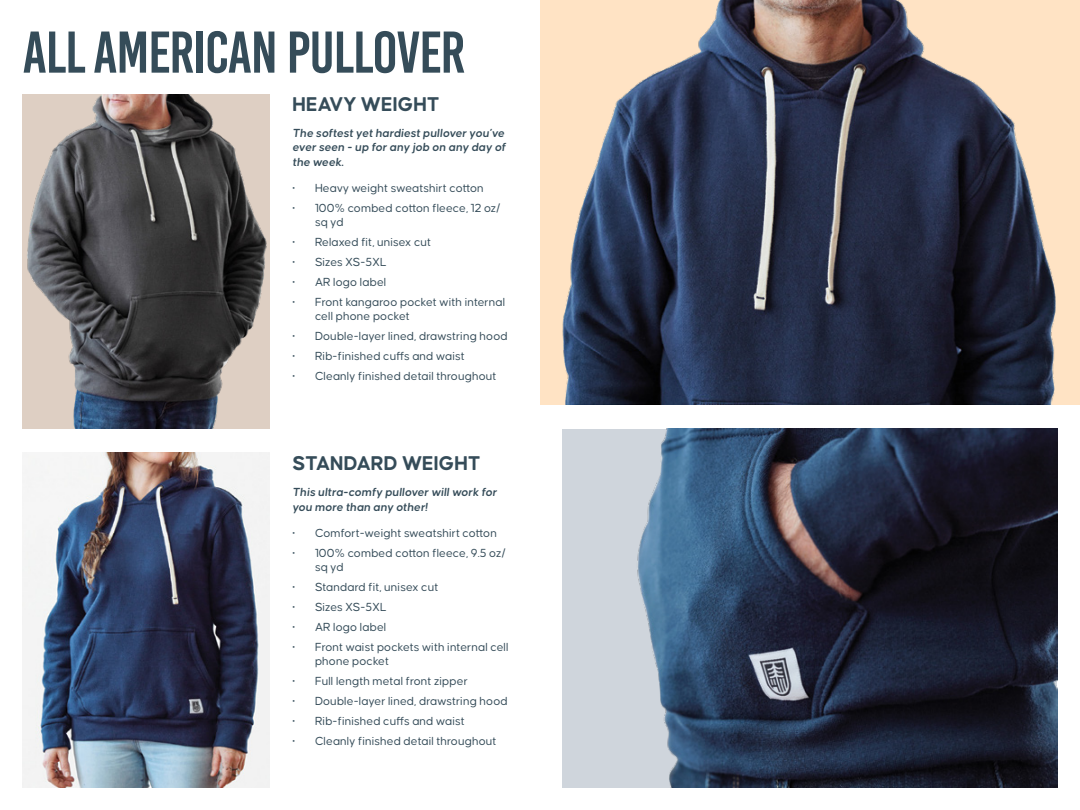
<style>
.page{position:relative;width:1080px;height:810px;background:#fff}
.page>*{position:absolute;margin:0;border:0;box-sizing:border-box;transform-origin:0 0}
.t1{font:58.75px "Bebas Kai";letter-spacing:-.02em;color:#354c59}
.t2{font:700 21.25px "Causten Round";color:#354c59}
.t3{font:12.5px/13.8px "Causten Round";letter-spacing:.005em;color:#354c59}
.t4{font:italic 600 12.5px/15px "Causten Round";letter-spacing:.005em;color:#354c59}
</style>
<div class="page">
<img style="left:22px;top:94px;width:248px;height:335px">
<img style="left:22px;top:453px;width:248px;height:335px">
<img style="left:540px;top:0;width:540px;height:405px">
<img style="left:562px;top:429px;width:496px;height:359px">
<h1 class="t1" style="left:22px;top:21px;width:444px">ALL AMERICAN PULLOVER</h1>
<h2 class="t2" style="left:292px;top:92px;width:149px">HEAVY WEIGHT</h2>
<p class="t4" style="left:292px;top:126px;width:215px;line-height:13.8px">The softest yet hardiest pullover you’ve ever seen - up for any job on any day of</p>
<p class="t4" style="left:292px;top:154px;width:53px">the week.</p>
<p class="t3" style="left:292px;top:181px;width:193px">• Heavy weight sweatshirt cotton</p>
<p class="t3" style="left:315px;top:201px;width:187px;text-indent:-22px">• 100% combed cotton fleece, 12 oz/ sq yd</p>
<p class="t3" style="left:292px;top:235px;width:140px">• Relaxed fit, unisex cut</p>
<p class="t3" style="left:292px;top:255px;width:96px">• Sizes XS-5XL</p>
<p class="t3" style="left:292px;top:275px;width:95px">• AR logo label</p>
<p class="t3" style="left:315px;top:295px;width:192px;text-indent:-22px">• Front kangaroo pocket with internal cell phone pocket</p>
<p class="t3" style="left:292px;top:329px;width:217px">• Double-layer lined, drawstring hood</p>
<p class="t3" style="left:292px;top:349px;width:174px">• Rib-finished cuffs and waist</p>
<p class="t3" style="left:292px;top:369px;width:206px">• Cleanly finished detail throughout</p>
<h2 class="t2" style="left:292px;top:451px;width:190px">STANDARD WEIGHT</h2>
<p class="t4" style="left:292px;top:484px;width:206px">This ultra-comfy pullover will work for you more than any other!</p>
<p class="t3" style="left:292px;top:526px;width:206px">• Comfort-weight sweatshirt cotton</p>
<p class="t3" style="left:315px;top:546px;width:192px;text-indent:-22px">• 100% combed cotton fleece, 9.5 oz/ sq yd</p>
<p class="t3" style="left:292px;top:580px;width:147px">• Standard fit, unisex cut</p>
<p class="t3" style="left:292px;top:600px;width:96px">• Sizes XS-5XL</p>
<p class="t3" style="left:292px;top:620px;width:95px">• AR logo label</p>
<p class="t3" style="left:315px;top:640px;width:195px;text-indent:-22px">• Front waist pockets with internal cell phone pocket</p>
<p class="t3" style="left:292px;top:674px;width:177px">• Full length metal front zipper</p>
<p class="t3" style="left:292px;top:694px;width:217px">• Double-layer lined, drawstring hood</p>
<p class="t3" style="left:292px;top:714px;width:174px">• Rib-finished cuffs and waist</p>
<p class="t3" style="left:292px;top:734px;width:206px">• Cleanly finished detail throughout</p>
</div>
